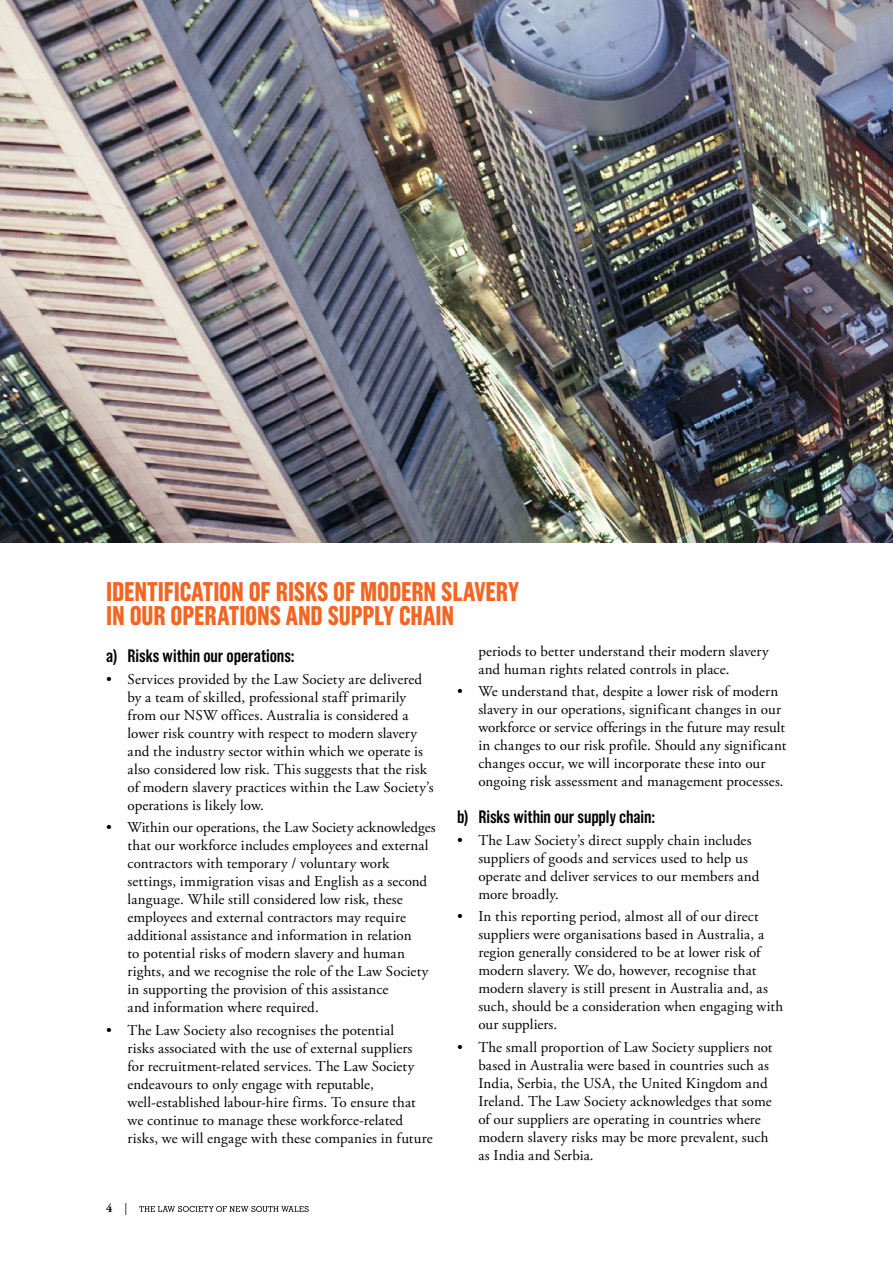
<style>
.page{position:relative;width:893px;height:1263px;background:#fff}
.page>*{position:absolute;margin:0;border:0;box-sizing:border-box;transform-origin:0 0}
.t1{font:700 27px/24px "Grotzec Head Condensed";letter-spacing:-.005em;color:#f26522}
.t2{font:600 18px "Grotzec Head Condensed";letter-spacing:-.005em;color:#000}
.t3{font:15px/18px "Adobe Garamond Pro";letter-spacing:.01em;color:#000}
.t4{font:700 12px "Adobe Garamond Pro";color:#000}
.s1{font-weight:400}
</style>
<div class="page">
<svg style="left:139px;top:1206px;width:170px;height:6px"></svg>
<img style="left:0;top:0;width:893px;height:542px">
<h1 class="t1" style="left:106px;top:579px;width:414px">IDENTIFICATION OF RISKS OF MODERN SLAVERY<br>IN OUR OPERATIONS AND SUPPLY CHAIN</h1>
<p class="t2" style="left:106px;top:645px;width:190px">a) Risks within our operations:</p>
<p class="t3" style="left:128px;top:671px;width:308px;text-indent:-21px">• Services provided by the Law Society are delivered by a team of skilled, professional staff primarily from our NSW offices. Australia is considered a lower risk country with respect to modern slavery and the industry sector within which we operate is also considered low risk. This suggests that the risk of modern slavery practices within the Law Society’s operations is likely low.</p>
<p class="t3" style="left:128px;top:819px;width:310px;text-indent:-21px">• Within our operations, the Law Society acknowledges that our workforce includes employees and external contractors with temporary / voluntary work settings, immigration visas and English as a second language. While still considered low risk, these employees and external contractors may require additional assistance and information in relation<br>to potential risks of modern slavery and human rights, and we recognise the role of the Law Society in supporting the provision of this assistance<br>and information where required.</p>
<p class="t3" style="left:128px;top:1021px;width:307px;text-indent:-21px">• The Law Society also recognises the potential<br>risks associated with the use of external suppliers for recruitment-related services. The Law Society endeavours to only engage with reputable, well-established labour-hire firms. To ensure that we continue to manage these workforce-related risks, we will engage with these companies in future</p>
<p class="t3" style="left:478px;top:643px;width:292px">periods to better understand their modern slavery and human rights related controls in place.</p>
<p class="t3" style="left:478px;top:683px;width:309px;text-indent:-21px">• We understand that, despite a lower risk of modern slavery in our operations, significant changes in our workforce or service offerings in the future may result in changes to our risk profile. Should any significant changes occur, we will incorporate these into our ongoing risk assessment and management processes.</p>
<p class="t2" style="left:457px;top:806px;width:200px">b) Risks within our supply chain:</p>
<p class="t3" style="left:478px;top:832px;width:282px;text-indent:-21px">• The Law Society’s direct supply chain includes suppliers of goods and services used to help us operate and deliver services to our members and more broadly.</p>
<p class="t3" style="left:478px;top:908px;width:306px;text-indent:-21px">• In this reporting period, almost all of our direct suppliers were organisations based in Australia, a region generally considered to be at lower risk of modern slavery. We do, however, recognise that modern slavery is still present in Australia and, as such, should be a consideration when engaging with our suppliers.</p>
<p class="t3" style="left:478px;top:1038px;width:296px;text-indent:-21px">• The small proportion of Law Society suppliers not based in Australia were based in countries such as India, Serbia, the USA, the United Kingdom and Ireland. The Law Society acknowledges that some of our suppliers are operating in countries where modern slavery risks may be more prevalent, such as India and Serbia.</p>
<p class="t4" style="left:106px;top:1201px;width:23px">4 <span class="s1">|</span></p>
</div>
